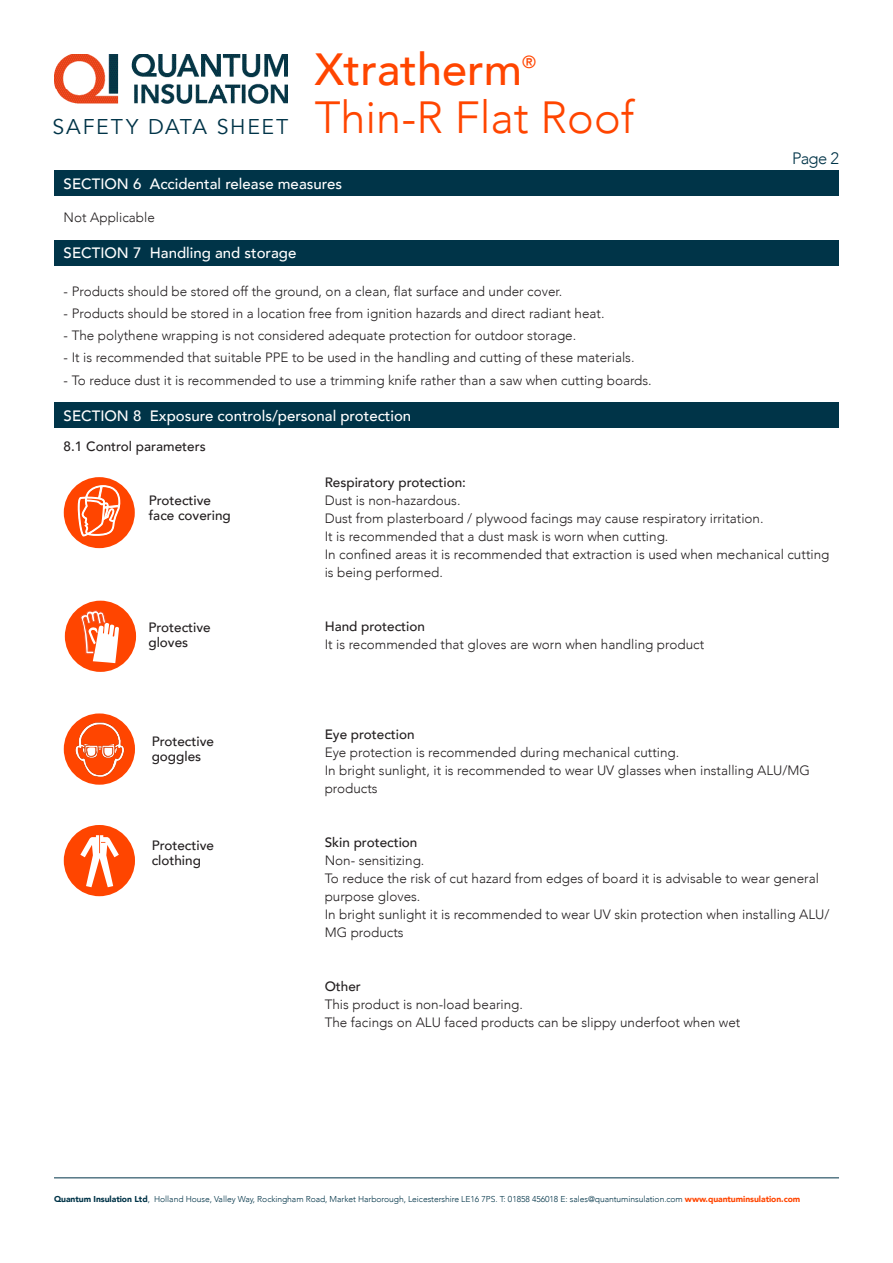
<style>
.page{position:relative;width:893px;height:1263px;background:#fff}
.page>*{position:absolute;margin:0;border:0;box-sizing:border-box;transform-origin:0 0}
.t1{font:300 45px "Avenir";color:#ff4500}
.t2{font:500 45px "Avenir";color:#ff4500}
.t3{font:21.3px "Avenir";letter-spacing:.08em;color:#003448}
.t4{font:500 17.55px "Avenir";color:#ff4500}
.t5{font:300 16.5px "Avenir";color:#003448}
.t6{font:500 15px "Avenir";color:#fff}
.t7{font:300 13.5px/18px "Avenir";color:#231f20}
.t8{font:500 13.5px/15px "Avenir";color:#231f20}
.t9{font:300 8.55px "Avenir";letter-spacing:-.005em;color:#003448}
.s1{font-weight:900}
.s2{font-weight:900;color:#ff4500}
</style>
<div class="page">
<hr style="left:54px;top:1177px;width:785px;height:1px;background:#003448">
<img style="left:54px;top:54px;width:234px;height:50px">
<div style="left:54px;top:170px;width:785px;height:26px;background:#003448"></div>
<div style="left:54px;top:240px;width:785px;height:26px;background:#003448"></div>
<div style="left:54px;top:402px;width:785px;height:25px;background:#003448"></div>
<div style="left:65px;top:601px;width:71px;height:71px;background:#ff4500;border-radius:50%"></div>
<svg style="left:80px;top:610px;width:39px;height:53px"></svg>
<img style="left:63px;top:713px;width:72px;height:72px">
<div style="left:64px;top:825px;width:71px;height:71px;background:#ff4500;border-radius:50%"></div>
<svg style="left:80px;top:835px;width:39px;height:52px"></svg>
<div style="left:64px;top:477px;width:71px;height:71px;background:#ff4500;border-radius:50%"></div>
<svg style="left:78px;top:485px;width:42px;height:51px"></svg>
<h2 class="t3" style="left:53px;top:114px;width:237px">SAFETY DATA SHEET</h2>
<h1 class="t2" style="left:315px;top:31px;width:209px">Xtratherm</h1>
<p class="t4" style="left:522px;top:46px;width:15px">®</p>
<h1 class="t1" style="left:315px;top:91px;width:321px">Thin-R Flat Roof</h1>
<p class="t5" style="left:792px;top:148px;width:48px">Page 2</p>
<p class="t6" style="left:64px;top:171px;width:280px">SECTION 6 Accidental release measures</p>
<p class="t7" style="left:64px;top:209px;width:93px">Not Applicable</p>
<p class="t6" style="left:64px;top:240px;width:234px">SECTION 7 Handling and storage</p>
<p class="t7" style="left:64px;top:282px;width:500px">- Products should be stored off the ground, on a clean, flat surface and under cover.</p>
<p class="t7" style="left:64px;top:304px;width:542px">- Products should be stored in a location free from ignition hazards and direct radiant heat.</p>
<p class="t7" style="left:64px;top:326px;width:514px">- The polythene wrapping is not considered adequate protection for outdoor storage.</p>
<p class="t7" style="left:64px;top:349px;width:572px">- It is recommended that suitable PPE to be used in the handling and cutting of these materials.</p>
<p class="t7" style="left:64px;top:371px;width:590px">- To reduce dust it is recommended to use a trimming knife rather than a saw when cutting boards.</p>
<p class="t6" style="left:64px;top:402px;width:349px">SECTION 8 Exposure controls/personal protection</p>
<p class="t8" style="left:64px;top:438px;width:144px">8.1 Control parameters</p>
<p class="t8" style="left:325px;top:474px;width:143px">Respiratory protection:</p>
<p class="t7" style="left:325px;top:491px;width:137px">Dust is non-hazardous.</p>
<p class="t7" style="left:325px;top:509px;width:440px">Dust from plasterboard / plywood facings may cause respiratory irritation.</p>
<p class="t7" style="left:325px;top:527px;width:345px">It is recommended that a dust mask is worn when cutting.</p>
<p class="t7" style="left:325px;top:545px;width:506px">In confined areas it is recommended that extraction is used when mechanical cutting is being performed.</p>
<p class="t8" style="left:149px;top:492px;width:64px">Protective</p>
<p class="t8" style="left:149px;top:507px;width:84px">face covering</p>
<p class="t8" style="left:148px;top:619px;width:64px">Protective</p>
<p class="t8" style="left:148px;top:634px;width:41px">gloves</p>
<p class="t8" style="left:152px;top:733px;width:64px">Protective goggles</p>
<p class="t8" style="left:152px;top:837px;width:64px">Protective clothing</p>
<p class="t8" style="left:325px;top:618px;width:102px">Hand protection</p>
<p class="t7" style="left:325px;top:635px;width:381px">It is recommended that gloves are worn when handling product</p>
<p class="t8" style="left:325px;top:726px;width:92px">Eye protection</p>
<p class="t7" style="left:325px;top:743px;width:356px">Eye protection is recommended during mechanical cutting.</p>
<p class="t7" style="left:325px;top:761px;width:487px">In bright sunlight, it is recommended to wear UV glasses when installing ALU/MG products</p>
<p class="t8" style="left:325px;top:834px;width:94px">Skin protection</p>
<p class="t7" style="left:325px;top:851px;width:101px">Non- sensitizing.</p>
<p class="t7" style="left:325px;top:869px;width:496px">To reduce the risk of cut hazard from edges of board it is advisable to wear general purpose gloves.</p>
<p class="t7" style="left:325px;top:905px;width:506px">In bright sunlight it is recommended to wear UV skin protection when installing ALU/<br>MG products</p>
<p class="t8" style="left:325px;top:978px;width:38px">Other</p>
<p class="t7" style="left:325px;top:995px;width:200px">This product is non-load bearing.</p>
<p class="t7" style="left:325px;top:1013px;width:417px">The facings on ALU faced products can be slippy underfoot when wet</p>
<p class="t9" style="left:54px;top:1194px;width:748px"><span class="s1">Quantum Insulation Ltd</span>, Holland House, Valley Way, Rockingham Road, Market Harborough, Leicestershire LE16 7PS. T: 01858 456018 E: sales@quantuminsulation.com <span class="s2">www.quantuminsulation.com</span></p>
</div>
